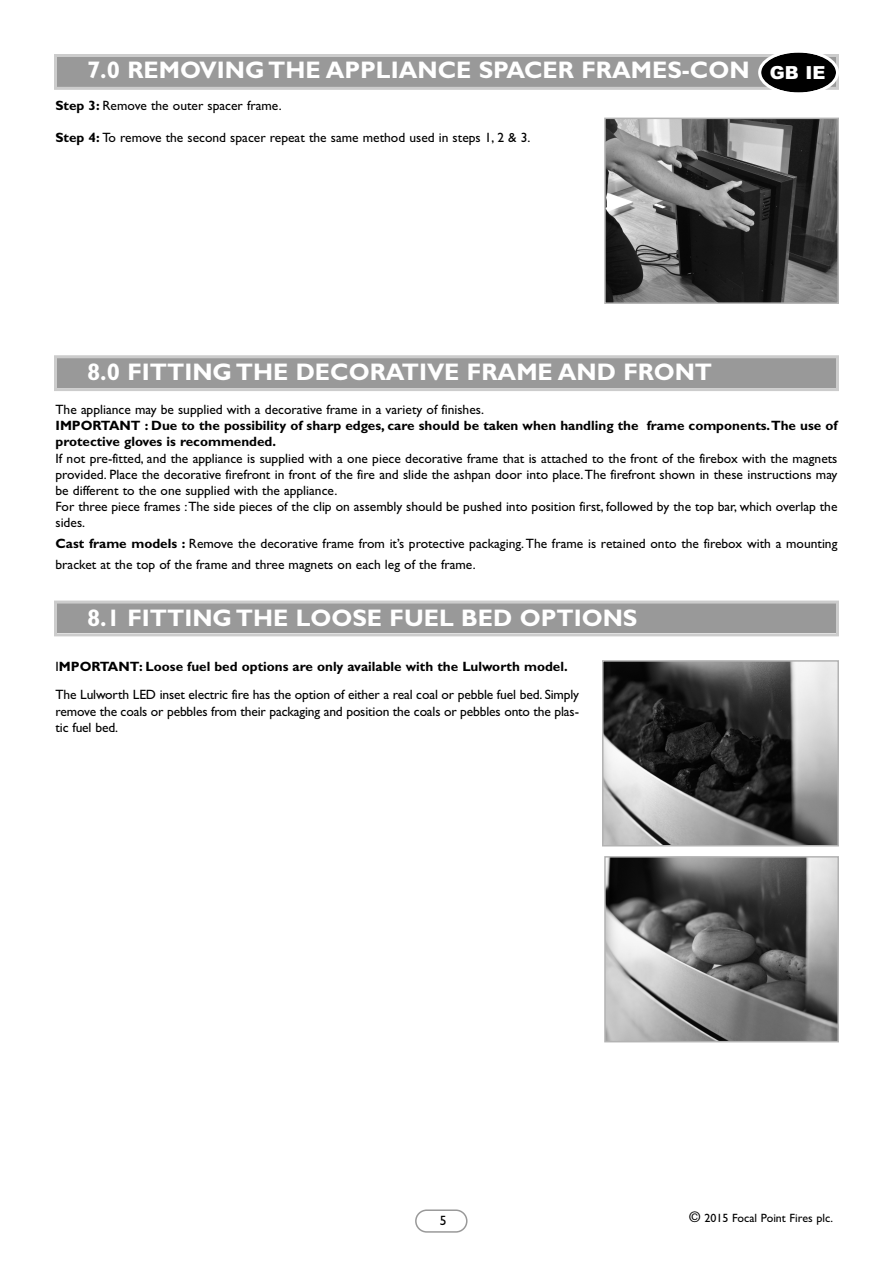
<style>
.page{position:relative;width:893px;height:1263px;background:#fff}
.page>*{position:absolute;margin:0;border:0;box-sizing:border-box;transform-origin:0 0}
.t1{font:700 24px "Gill Sans";color:#fff}
.t2{font:13.5px/16.2px "Gill Sans";color:#000}
.t3{font:700 13.5px/16.2px "Gill Sans";color:#000}
.t4{font:12px "Gill Sans";color:#000}
.s1{font-family:"Arial";font-weight:900;font-size:18px}
.s2{font-weight:700}
.s3{font-family:"Frutiger";font-weight:300;font-size:15px}
</style>
<div class="page">
<svg style="left:415px;top:1209px;width:52px;height:24px"></svg>
<div style="left:57px;top:358px;width:779px;height:30px;background:#999"></div>
<div style="left:54px;top:355px;width:785px;height:36px;border:3px solid #ccc"></div>
<div style="left:57px;top:603px;width:779px;height:30px;background:#999"></div>
<div style="left:54px;top:600px;width:785px;height:36px;border:3px solid #ccc"></div>
<div style="left:57px;top:57px;width:779px;height:30px;background:#999"></div>
<div style="left:54px;top:54px;width:785px;height:36px;border:3px solid #ccc"></div>
<img style="left:607px;top:859px;width:229px;height:180px">
<div style="left:604px;top:856px;width:235px;height:186px;border:2px solid #b3b3b3"></div>
<img style="left:605px;top:663px;width:231px;height:180px">
<div style="left:602px;top:660px;width:237px;height:186px;border:2px solid #b3b3b3"></div>
<svg style="left:758px;top:52px;width:81px;height:41px"></svg>
<img style="left:607px;top:121px;width:229px;height:180px">
<div style="left:604px;top:118px;width:235px;height:186px;border:2px solid #b3b3b3"></div>
<h1 class="t1" style="left:87px;top:56px;width:740px">7.0 REMOVING THE APPLIANCE SPACER FRAMES-CON <span class="s1">GB IE</span></h1>
<p class="t2" style="left:56px;top:97px;width:228px"><span class="s2">Step 3:</span> Remove the outer spacer frame.</p>
<p class="t2" style="left:56px;top:129px;width:476px"><span class="s2">Step 4:</span> To remove the second spacer repeat the same method used in steps 1, 2 &amp; 3.</p>
<h1 class="t1" style="left:87px;top:358px;width:627px">8.0 FITTING THE DECORATIVE FRAME AND FRONT</h1>
<p class="t2" style="left:56px;top:401px;width:430px">The appliance may be supplied with a decorative frame in a variety of finishes.</p>
<p class="t3" style="left:55px;top:417px;width:783px">IMPORTANT : Due to the possibility of sharp edges, care should be taken when handling the frame components.The use of protective gloves is recommended.</p>
<p class="t2" style="left:56px;top:450px;width:783px">If not pre-fitted, and the appliance is supplied with a one piece decorative frame that is attached to the front of the firebox with the magnets provided. Place the decorative firefront in front of the fire and slide the ashpan door into place.The firefront shown in these instructions may be different to the one supplied with the appliance.<br>For three piece frames :The side pieces of the clip on assembly should be pushed into position first, followed by the top bar, which overlap the sides.</p>
<p class="t2" style="left:56px;top:533px;width:783px;line-height:21px"><span class="s2">Cast frame models :</span> Remove the decorative frame from it’s protective packaging.The frame is retained onto the firebox with a mounting bracket at the top of the frame and three magnets on each leg of the frame.</p>
<h1 class="t1" style="left:87px;top:603px;width:552px">8.1 FITTING THE LOOSE FUEL BED OPTIONS</h1>
<p class="t2" style="left:55px;top:652px;width:525px;line-height:28.7px">I<span class="s2">MPORTANT: Loose fuel bed options are only available with the Lulworth model.<br></span>The Lulworth LED inset electric fire has the option of either a real coal or pebble fuel bed. Simply</p>
<p class="t2" style="left:56px;top:703px;width:525px">remove the coals or pebbles from their packaging and position the coals or pebbles onto the plas&shy;tic fuel bed.</p>
<p class="t2" style="left:440px;top:1212px;width:8px">5</p>
<p class="t4" style="left:689px;top:1211px;width:146px"><span class="s3">©</span> 2015 Focal Point Fires plc.</p>
</div>
